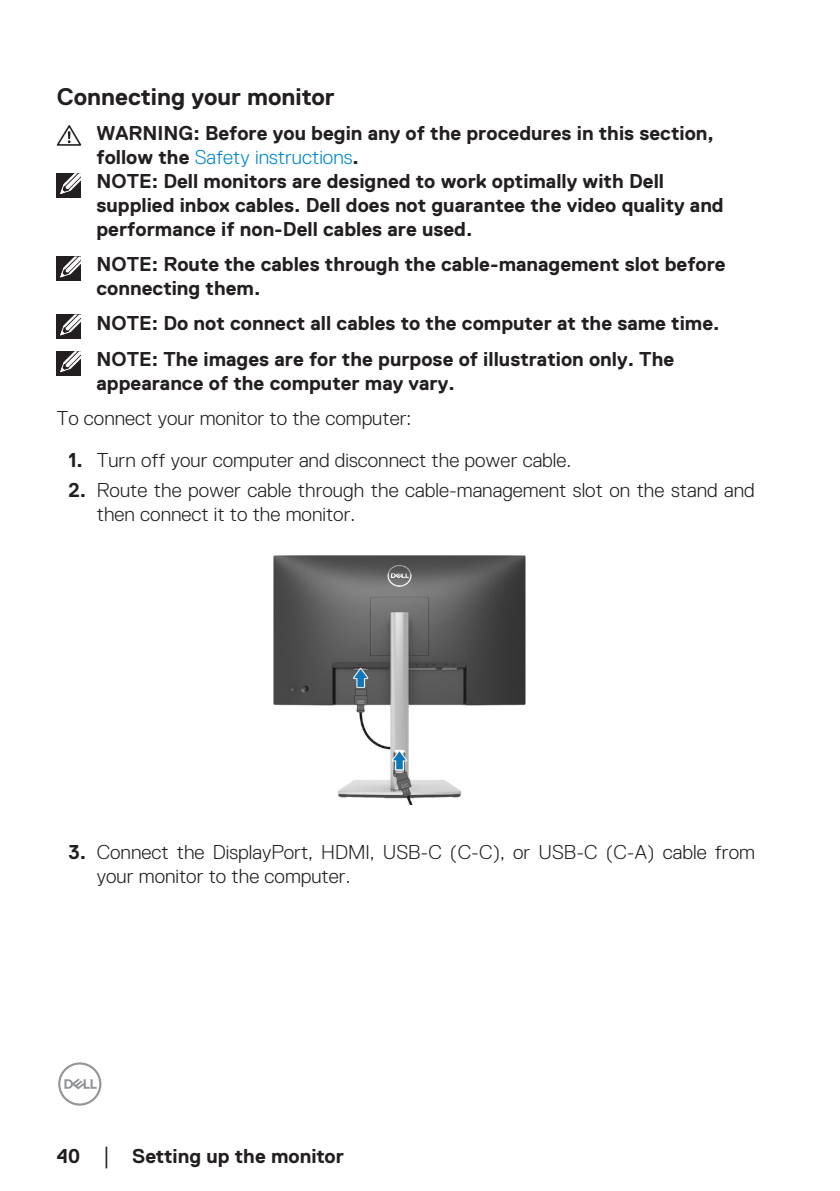
<style>
.page{position:relative;width:840px;height:1191px;background:#fff}
.page>*{position:absolute;margin:0;border:0;box-sizing:border-box;transform-origin:0 0}
.Head2{font:700 24px "Dell Replica";color:#231f20}
.note{font:700 20px/24px "Dell Replica";color:#231f20}
.text{font:300 20px/24px "Dell Replica";color:#231f20}
.text-2{font:700 20px/24px "Dell Replica";color:#231f20}
.s1{font-weight:300;color:#0087cb}
.s2{font-weight:700}
.s3{font-family:"Times New Roman";font-weight:400;font-size:18px}
</style>
<div class="page">
<svg style="left:58px;top:1062px;width:43px;height:43px"></svg>
<svg style="left:57px;top:125px;width:25px;height:21px"></svg>
<div style="left:57px;top:173px;width:24px;height:25px;background:#231f20"></div>
<svg style="left:60px;top:173px;width:21px;height:22px"></svg>
<div style="left:57px;top:257px;width:24px;height:24px;background:#231f20"></div>
<svg style="left:59px;top:256px;width:22px;height:22px"></svg>
<div style="left:57px;top:314px;width:24px;height:25px;background:#231f20"></div>
<svg style="left:60px;top:314px;width:21px;height:22px"></svg>
<div style="left:57px;top:351px;width:24px;height:25px;background:#231f20"></div>
<svg style="left:60px;top:351px;width:21px;height:22px"></svg>
<img style="left:273px;top:555px;width:253px;height:249px">
<p class="Head2" style="left:57px;top:84px;width:279px">Connecting your monitor</p>
<p class="text-2" style="left:96px;top:121px;width:618px">WARNING: Before you begin any of the procedures in this section, follow the <span class="s1">Safety instructions</span>.</p>
<p class="note" style="left:96px;top:169px;width:628px">NOTE: Dell monitors are designed to work optimally with Dell supplied inbox cables. Dell does not guarantee the video quality and performance if non-Dell cables are used.</p>
<p class="note" style="left:96px;top:252px;width:630px">NOTE: Route the cables through the cable-management slot before connecting them.</p>
<p class="note" style="left:96px;top:311px;width:624px">NOTE: Do not connect all cables to the computer at the same time.</p>
<p class="note" style="left:96px;top:347px;width:579px">NOTE: The images are for the purpose of illustration only. The appearance of the computer may vary.</p>
<p class="text" style="left:57px;top:406px;width:356px">To connect your monitor to the computer:</p>
<p class="text" style="left:68px;top:448px;width:504px"><span class="s2">1.</span> Turn off your computer and disconnect the power cable.</p>
<p class="text" style="left:97px;top:478px;width:659px;text-indent:-28px"><span class="s2">2.</span> Route the power cable through the cable-management slot on the stand and then connect it to the monitor.</p>
<p class="text" style="left:97px;top:840px;width:659px;text-indent:-28px"><span class="s2">3.</span> Connect the DisplayPort, HDMI, USB-C (C-C), or USB-C (C-A) cable from your monitor to the computer.</p>
<p class="note" style="left:57px;top:1143px;width:288px">40 <span class="s3">│</span> Setting up the monitor</p>
</div>
